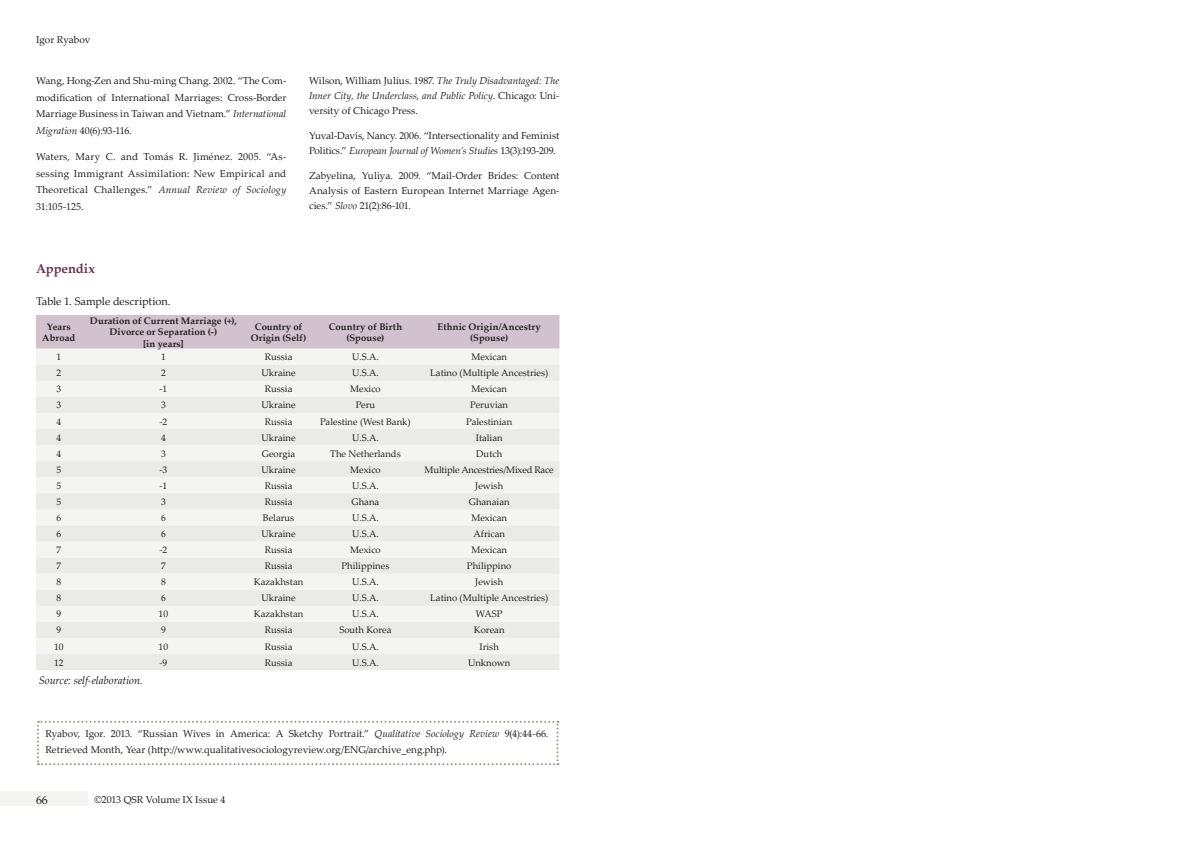
<style>
.page{position:relative;width:1191px;height:842px;background:#fff}
.page>*{position:absolute;margin:0;border:0;box-sizing:border-box;transform-origin:0 0}
.t1{font:700 13px "Palatino Linotype";letter-spacing:-.005em;color:#6a3257}
.t2{font:12px "Palatino Linotype";color:#231f20}
.Normalny__Web{font:11px "Palatino Linotype";letter-spacing:-.005em;color:#231f20}
.Normalny__Web-2{font:italic 11px "Palatino Linotype";letter-spacing:-.005em;color:#231f20}
.Normalny{font:10px/16.5px "Palatino Linotype";color:#231f20;text-align:justify}
.Normalny-2{font:italic 10px/15px "Palatino Linotype";letter-spacing:-.005em;color:#231f20;text-align:justify}
.Normalny-3{font:9.5px "Palatino Linotype";color:#231f20}
.Normalny-4{font:700 9.5px/11.4px "Palatino Linotype";letter-spacing:.005em;color:#231f20;text-align:center}
.Normalny-5{font:9.5px "Palatino Linotype";letter-spacing:-.02em;color:#231f20}
.s1{font-style:italic}
.s2{font-style:normal}
</style>
<div class="page">
<div style="left:0;top:791px;width:87px;height:15px;background:#f4f5f2"></div>
<div style="left:36px;top:315px;width:523px;height:34px;background:#d2c2cd"></div>
<div style="left:36px;top:349px;width:523px;height:16px;background:#f4f5f3"></div>
<svg style="left:36px;top:365px;width:523px;height:305px;fill:#ebece7"></svg>
<svg style="left:37px;top:721px;width:521px;height:44px"></svg>
<p class="Normalny" style="left:36px;top:31px;width:56px">Igor Ryabov</p>
<p class="Normalny" style="left:36px;top:72px;width:252px">Wang, Hong-Zen and Shu-ming Chang. 2002. “The Com&shy;modification of International Marriages: Cross-Border Marriage Business in Taiwan and Vietnam.” <span class="s1">International Migration</span> 40(6):93-116.</p>
<p class="Normalny" style="left:36px;top:148px;width:252px">Waters, Mary C. and Tomás R. Jiménez. 2005. “As&shy;sessing Immigrant Assimilation: New Empirical and Theoretical Challenges.” <span class="s1">Annual Review of Sociology </span>31:105-125.</p>
<p class="Normalny-2" style="left:309px;top:73px;width:252px"><span class="s2">Wilson, William Julius. 1987.</span> The Truly Disadvantaged: The Inner City, the Underclass, and Public Policy<span class="s2">. Chicago: Uni&shy;versity of Chicago Press.</span></p>
<p class="Normalny" style="left:309px;top:128px;width:252px;line-height:15px">Yuval-Davis, Nancy. 2006. “Intersectionality and Feminist<br>Politics.” <span class="s1">European Journal of Women’s Studies</span> 13(3):193-209.</p>
<p class="Normalny" style="left:309px;top:168px;width:252px;line-height:15px">Zabyelina, Yuliya. 2009. “Mail-Order Brides: Content Analysis of Eastern European Internet Marriage Agen&shy;cies.” <span class="s1">Slovo</span> 21(2):86-101.</p>
<p class="t1" style="left:36px;top:259px;width:60px">Appendix</p>
<p class="Normalny__Web" style="left:36px;top:294px;width:136px">Table 1. Sample description.</p>
<p class="Normalny-4" style="left:42px;top:320px;width:34px">Years<br>Abroad</p>
<p class="Normalny-4" style="left:90px;top:315px;width:148px">Duration of Current Marriage (+),<br>Divorce or Separation (-)</p>
<p class="Normalny-4" style="left:143px;top:337px;width:42px">[in years]</p>
<p class="Normalny-4" style="left:251px;top:320px;width:57px">Country of<br>Origin (Self)</p>
<p class="Normalny-4" style="left:329px;top:320px;width:75px">Country of Birth (Spouse)</p>
<p class="Normalny-4" style="left:437px;top:320px;width:105px">Ethnic Origin/Ancestry (Spouse)</p>
<p class="Normalny-3" style="left:56px;top:350px;width:6px">1</p>
<p class="Normalny-3" style="left:161px;top:350px;width:6px">1</p>
<p class="Normalny-3" style="left:265px;top:350px;width:29px">Russia</p>
<p class="Normalny-3" style="left:352px;top:350px;width:28px">U.S.A.</p>
<p class="Normalny-3" style="left:471px;top:350px;width:37px">Mexican</p>
<p class="Normalny-3" style="left:56px;top:366px;width:6px">2</p>
<p class="Normalny-3" style="left:161px;top:366px;width:6px">2</p>
<p class="Normalny-3" style="left:261px;top:366px;width:36px">Ukraine</p>
<p class="Normalny-3" style="left:352px;top:366px;width:28px">U.S.A.</p>
<p class="Normalny-3" style="left:430px;top:366px;width:120px">Latino (Multiple Ancestries)</p>
<p class="Normalny-3" style="left:56px;top:382px;width:6px">3</p>
<p class="Normalny-3" style="left:159px;top:382px;width:9px">-1</p>
<p class="Normalny-3" style="left:265px;top:382px;width:29px">Russia</p>
<p class="Normalny-3" style="left:350px;top:382px;width:32px">Mexico</p>
<p class="Normalny-3" style="left:471px;top:382px;width:37px">Mexican</p>
<p class="Normalny-3" style="left:56px;top:398px;width:6px">3</p>
<p class="Normalny-3" style="left:161px;top:398px;width:6px">3</p>
<p class="Normalny-3" style="left:261px;top:398px;width:36px">Ukraine</p>
<p class="Normalny-3" style="left:356px;top:398px;width:21px">Peru</p>
<p class="Normalny-3" style="left:470px;top:398px;width:39px">Peruvian</p>
<p class="Normalny-3" style="left:56px;top:414px;width:6px">4</p>
<p class="Normalny-3" style="left:159px;top:414px;width:9px">-2</p>
<p class="Normalny-3" style="left:265px;top:414px;width:29px">Russia</p>
<p class="Normalny-3" style="left:320px;top:414px;width:92px">Palestine (West Bank)</p>
<p class="Normalny-3" style="left:466px;top:414px;width:47px">Palestinian</p>
<p class="Normalny-3" style="left:56px;top:431px;width:6px">4</p>
<p class="Normalny-3" style="left:161px;top:431px;width:6px">4</p>
<p class="Normalny-3" style="left:261px;top:431px;width:36px">Ukraine</p>
<p class="Normalny-3" style="left:352px;top:431px;width:28px">U.S.A.</p>
<p class="Normalny-3" style="left:476px;top:431px;width:28px">Italian</p>
<p class="Normalny-3" style="left:56px;top:447px;width:6px">4</p>
<p class="Normalny-3" style="left:161px;top:447px;width:6px">3</p>
<p class="Normalny-3" style="left:262px;top:447px;width:35px">Georgia</p>
<p class="Normalny-3" style="left:330px;top:447px;width:72px">The Netherlands</p>
<p class="Normalny-3" style="left:476px;top:447px;width:27px">Dutch</p>
<p class="Normalny-3" style="left:56px;top:463px;width:6px">5</p>
<p class="Normalny-3" style="left:159px;top:463px;width:9px">-3</p>
<p class="Normalny-3" style="left:261px;top:463px;width:36px">Ukraine</p>
<p class="Normalny-3" style="left:350px;top:463px;width:32px">Mexico</p>
<p class="Normalny-5" style="left:425px;top:463px;width:131px">Multiple Ancestries/Mixed Race</p>
<p class="Normalny-3" style="left:56px;top:479px;width:6px">5</p>
<p class="Normalny-3" style="left:159px;top:479px;width:9px">-1</p>
<p class="Normalny-3" style="left:265px;top:479px;width:29px">Russia</p>
<p class="Normalny-3" style="left:352px;top:479px;width:28px">U.S.A.</p>
<p class="Normalny-3" style="left:475px;top:479px;width:29px">Jewish</p>
<p class="Normalny-3" style="left:56px;top:495px;width:6px">5</p>
<p class="Normalny-3" style="left:161px;top:495px;width:6px">3</p>
<p class="Normalny-3" style="left:265px;top:495px;width:29px">Russia</p>
<p class="Normalny-3" style="left:351px;top:495px;width:29px">Ghana</p>
<p class="Normalny-3" style="left:469px;top:495px;width:42px">Ghanaian</p>
<p class="Normalny-3" style="left:56px;top:511px;width:6px">6</p>
<p class="Normalny-3" style="left:161px;top:511px;width:6px">6</p>
<p class="Normalny-3" style="left:263px;top:511px;width:33px">Belarus</p>
<p class="Normalny-3" style="left:352px;top:511px;width:28px">U.S.A.</p>
<p class="Normalny-3" style="left:471px;top:511px;width:37px">Mexican</p>
<p class="Normalny-3" style="left:56px;top:527px;width:6px">6</p>
<p class="Normalny-3" style="left:161px;top:527px;width:6px">6</p>
<p class="Normalny-3" style="left:261px;top:527px;width:36px">Ukraine</p>
<p class="Normalny-3" style="left:352px;top:527px;width:28px">U.S.A.</p>
<p class="Normalny-3" style="left:473px;top:527px;width:33px">African</p>
<p class="Normalny-3" style="left:56px;top:543px;width:6px">7</p>
<p class="Normalny-3" style="left:159px;top:543px;width:9px">-2</p>
<p class="Normalny-3" style="left:265px;top:543px;width:29px">Russia</p>
<p class="Normalny-3" style="left:350px;top:543px;width:32px">Mexico</p>
<p class="Normalny-3" style="left:471px;top:543px;width:37px">Mexican</p>
<p class="Normalny-3" style="left:56px;top:559px;width:6px">7</p>
<p class="Normalny-3" style="left:161px;top:559px;width:6px">7</p>
<p class="Normalny-3" style="left:265px;top:559px;width:29px">Russia</p>
<p class="Normalny-3" style="left:341px;top:559px;width:49px">Philippines</p>
<p class="Normalny-3" style="left:467px;top:559px;width:46px">Philippino</p>
<p class="Normalny-3" style="left:56px;top:575px;width:6px">8</p>
<p class="Normalny-3" style="left:161px;top:575px;width:6px">8</p>
<p class="Normalny-3" style="left:254px;top:575px;width:51px">Kazakhstan</p>
<p class="Normalny-3" style="left:352px;top:575px;width:28px">U.S.A.</p>
<p class="Normalny-3" style="left:475px;top:575px;width:29px">Jewish</p>
<p class="Normalny-3" style="left:56px;top:591px;width:6px">8</p>
<p class="Normalny-3" style="left:161px;top:591px;width:6px">6</p>
<p class="Normalny-3" style="left:261px;top:591px;width:36px">Ukraine</p>
<p class="Normalny-3" style="left:352px;top:591px;width:28px">U.S.A.</p>
<p class="Normalny-3" style="left:430px;top:591px;width:120px">Latino (Multiple Ancestries)</p>
<p class="Normalny-3" style="left:56px;top:607px;width:6px">9</p>
<p class="Normalny-3" style="left:159px;top:607px;width:11px">10</p>
<p class="Normalny-3" style="left:254px;top:607px;width:51px">Kazakhstan</p>
<p class="Normalny-3" style="left:352px;top:607px;width:28px">U.S.A.</p>
<p class="Normalny-3" style="left:476px;top:607px;width:28px">WASP</p>
<p class="Normalny-3" style="left:56px;top:623px;width:6px">9</p>
<p class="Normalny-3" style="left:161px;top:623px;width:6px">9</p>
<p class="Normalny-3" style="left:265px;top:623px;width:29px">Russia</p>
<p class="Normalny-3" style="left:339px;top:623px;width:54px">South Korea</p>
<p class="Normalny-3" style="left:474px;top:623px;width:32px">Korean</p>
<p class="Normalny-3" style="left:54px;top:639px;width:11px">10</p>
<p class="Normalny-3" style="left:159px;top:639px;width:11px">10</p>
<p class="Normalny-3" style="left:265px;top:639px;width:29px">Russia</p>
<p class="Normalny-3" style="left:352px;top:639px;width:28px">U.S.A.</p>
<p class="Normalny-3" style="left:479px;top:639px;width:21px">Irish</p>
<p class="Normalny-3" style="left:54px;top:656px;width:11px">12</p>
<p class="Normalny-3" style="left:159px;top:656px;width:9px">-9</p>
<p class="Normalny-3" style="left:265px;top:656px;width:29px">Russia</p>
<p class="Normalny-3" style="left:352px;top:656px;width:28px">U.S.A.</p>
<p class="Normalny-3" style="left:468px;top:656px;width:44px">Unknown</p>
<p class="Normalny__Web-2" style="left:39px;top:672px;width:106px">Source: self-elaboration.</p>
<p class="Normalny" style="left:45px;top:725px;width:504px;line-height:16px">Ryabov, Igor. 2013. “Russian Wives in America: A Sketchy Portrait.” <span class="s1">Qualitative Sociology Review</span> 9(4):44-66.<br>Retrieved Month, Year (http://www.qualitativesociologyreview.org/ENG/archive_eng.php).</p>
<p class="t2" style="left:36px;top:791px;width:13px">66</p>
<p class="Normalny" style="left:94px;top:791px;width:133px">©2013 QSR Volume IX Issue 4</p>
</div>
